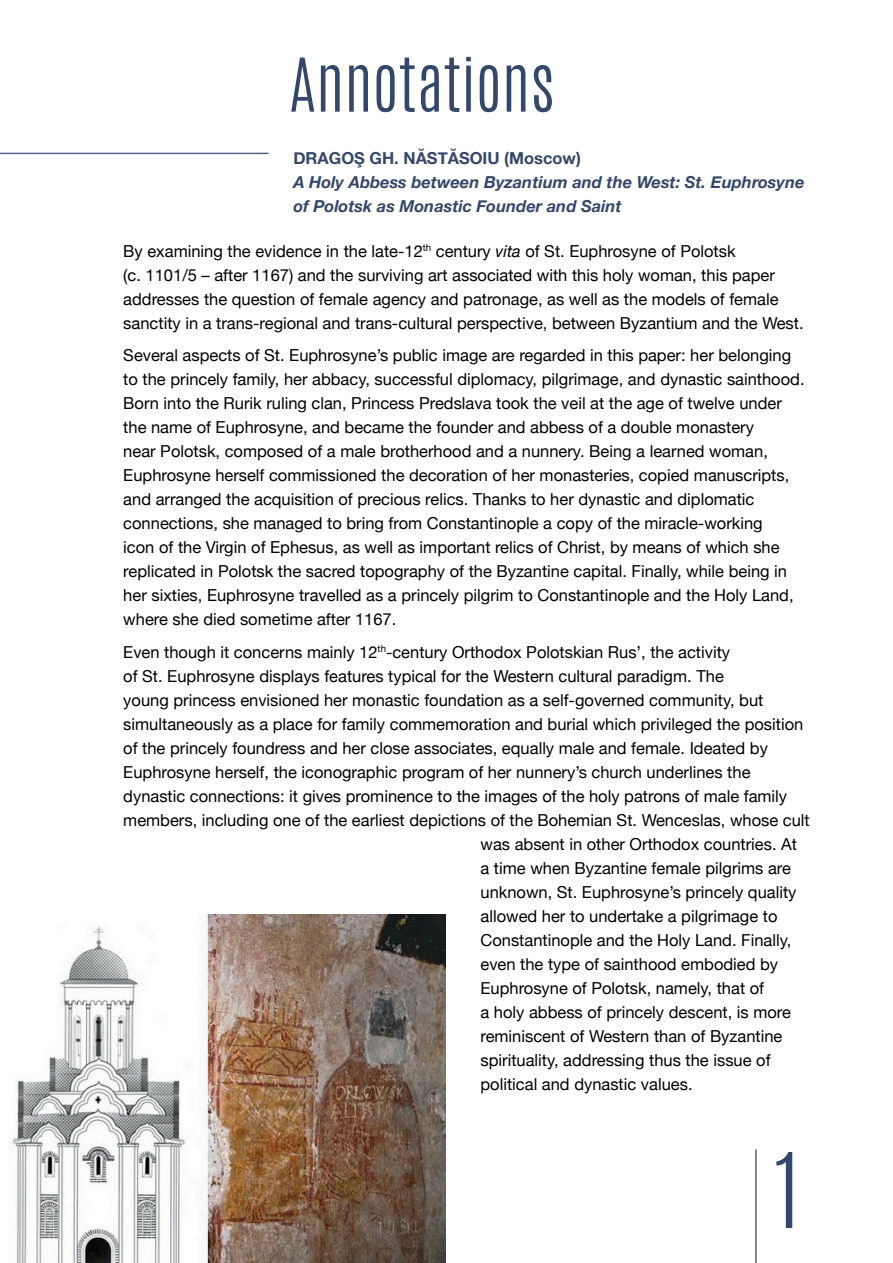
<style>
.page{position:relative;width:893px;height:1263px;background:#fff}
.page>*{position:absolute;margin:0;border:0;box-sizing:border-box;transform-origin:0 0}
.t1{font:300 88.35px "Antonio";color:#34476a}
.t2{font:300 63px "Antonio";color:#34476a}
.t3{font:16.5px/24px "Helvetica Neue";color:#000}
.t4{font:italic 700 16.5px/24px "Helvetica Neue";color:#34476a}
.t5{font:700 16.5px "Helvetica Neue";color:#34476a}
.s1{font-style:italic}
</style>
<div class="page">
<hr style="left:0;top:153px;width:268px;height:1px;background:#566283">
<img style="left:12px;top:914px;width:433px;height:349px">
<hr style="left:755px;top:1149px;width:2px;height:114px;background:#566283">
<h2 class="t2" style="left:289px;top:40px;width:267px">Annotations</h2>
<p class="t5" style="left:293px;top:145px;width:289px">DRAGOŞ GH. NĂSTĂSOIU (Moscow)</p>
<p class="t4" style="left:293px;top:170px;width:513px">A Holy Abbess between Byzantium and the West: St. Euphrosyne of Polotsk as Monastic Founder and Saint</p>
<p class="t3" style="left:123px;top:240px;width:682px">By examining the evidence in the late-12<sup>th</sup> century <span class="s1">vita</span> of St. Euphrosyne of Polotsk<br>(c. 1101/5 – after 1167) and the surviving art associated with this holy woman, this paper addresses the question of female agency and patronage, as well as the models of female sanctity in a trans-regional and trans-cultural perspective, between Byzantium and the West.</p>
<p class="t3" style="left:123px;top:344px;width:683px">Several aspects of St. Euphrosyne’s public image are regarded in this paper: her belonging to the princely family, her abbacy, successful diplomacy, pilgrimage, and dynastic sainthood.<br>Born into the Rurik ruling clan, Princess Predslava took the veil at the age of twelve under the name of Euphrosyne, and became the founder and abbess of a double monastery<br>near Polotsk, composed of a male brotherhood and a nunnery. Being a learned woman, Euphrosyne herself commissioned the decoration of her monasteries, copied manuscripts, and arranged the acquisition of precious relics. Thanks to her dynastic and diplomatic connections, she managed to bring from Constantinople a copy of the miracle-working<br>icon of the Virgin of Ephesus, as well as important relics of Christ, by means of which she replicated in Polotsk the sacred topography of the Byzantine capital. Finally, while being in her sixties, Euphrosyne travelled as a princely pilgrim to Constantinople and the Holy Land, where she died sometime after 1167.</p>
<p class="t3" style="left:123px;top:641px;width:608px">Even though it concerns mainly 12<sup>th</sup>-century Orthodox Polotskian Rus’, the activity</p>
<p class="t3" style="left:123px;top:665px;width:602px">of St. Euphrosyne displays features typical for the Western cultural paradigm. The</p>
<p class="t3" style="left:123px;top:689px;width:642px">young princess envisioned her monastic foundation as a self-governed community, but</p>
<p class="t3" style="left:123px;top:713px;width:681px">simultaneously as a place for family commemoration and burial which privileged the position</p>
<p class="t3" style="left:123px;top:737px;width:646px">of the princely foundress and her close associates, equally male and female. Ideated by</p>
<p class="t3" style="left:123px;top:761px;width:629px">Euphrosyne herself, the iconographic program of her nunnery’s church underlines the</p>
<p class="t3" style="left:123px;top:785px;width:665px">dynastic connections: it gives prominence to the images of the holy patrons of male family</p>
<p class="t3" style="left:123px;top:809px;width:688px">members, including one of the earliest depictions of the Bohemian St. Wenceslas, whose cult</p>
<p class="t3" style="left:480px;top:833px;width:318px">was absent in other Orthodox countries. At</p>
<p class="t3" style="left:480px;top:857px;width:312px">a time when Byzantine female pilgrims are</p>
<p class="t3" style="left:480px;top:881px;width:318px">unknown, St. Euphrosyne’s princely quality</p>
<p class="t3" style="left:480px;top:905px;width:299px">allowed her to undertake a pilgrimage to</p>
<p class="t3" style="left:480px;top:929px;width:312px">Constantinople and the Holy Land. Finally,</p>
<p class="t3" style="left:480px;top:953px;width:299px">even the type of sainthood embodied by</p>
<p class="t3" style="left:480px;top:977px;width:285px">Euphrosyne of Polotsk, namely, that of</p>
<p class="t3" style="left:480px;top:1001px;width:312px">a holy abbess of princely descent, is more</p>
<p class="t3" style="left:480px;top:1025px;width:303px">reminiscent of Western than of Byzantine</p>
<p class="t3" style="left:480px;top:1049px;width:292px">spirituality, addressing thus the issue of</p>
<p class="t3" style="left:480px;top:1073px;width:214px">political and dynastic values.</p>
<h1 class="t1" style="left:775px;top:1127px;width:26px">1</h1>
</div>
